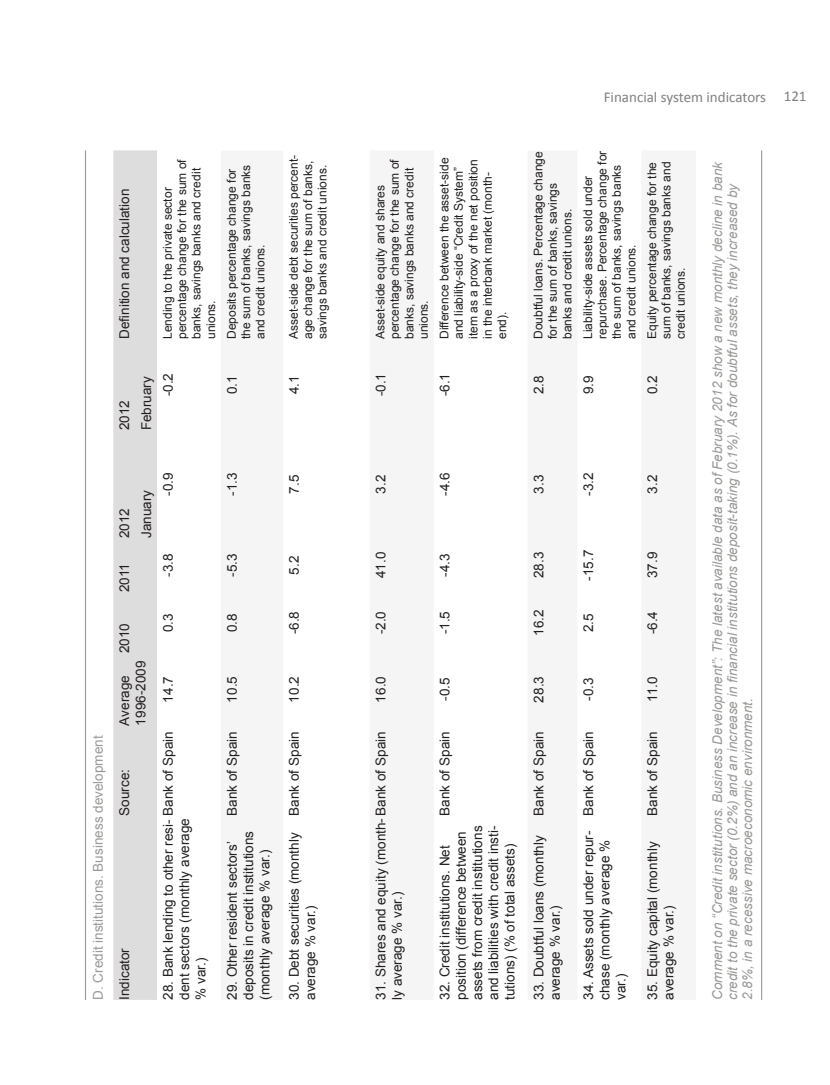
<style>
.page{position:relative;width:830px;height:1085px;background:#fff}
.page>*{position:absolute;margin:0;border:0;box-sizing:border-box;transform-origin:0 0}
.Titulo_Artículo{font:15px "Calibri";color:#7f807f}
.t1{font:13.5px/16.2px "Arial";color:#231f20}
.Exhibit_-_Source{font:italic 13.5px/15px "Arial";color:#9b9998}
.Exhibit{font:13.5px "Arial";color:#9b9998}
.t2{font:12px/14.4px "Arial";color:#231f20}
</style>
<div class="page">
<div style="left:113px;top:150px;width:44px;height:849px;background:#dedddd"></div>
<hr style="left:85px;top:150px;width:1px;height:849px;background:#9b9998">
<hr style="left:760px;top:150px;width:1px;height:849px;background:#9b9998">
<p class="t1" style="left:116px;top:339px;width:152px;rotate:-90deg">Definition and calculation</p>
<p class="t2" style="left:160px;top:339px;width:181px;rotate:-90deg">Lending to the private sector percentage change for the sum of banks, savings banks and credit unions.</p>
<p class="t2" style="left:224px;top:339px;width:176px;rotate:-90deg">Deposits percentage change for the sum of banks, savings banks and credit unions.</p>
<p class="t1" style="left:116px;top:430px;width:32px;rotate:-90deg">2012</p>
<p class="t1" style="left:138px;top:430px;width:56px;rotate:-90deg">February</p>
<p class="t1" style="left:160px;top:396px;width:25px;rotate:-90deg">-0.2</p>
<p class="t1" style="left:224px;top:394px;width:20px;rotate:-90deg">0.1</p>
<p class="t2" style="left:286px;top:339px;width:186px;rotate:-90deg">Asset-side debt securities percent&shy;age change for the sum of banks, savings banks and credit unions.</p>
<p class="t1" style="left:286px;top:394px;width:20px;rotate:-90deg">4.1</p>
<p class="Exhibit" style="left:89px;top:999px;width:266px;rotate:-90deg">D. Credit institutions. Business development</p>
<p class="t1" style="left:116px;top:538px;width:32px;rotate:-90deg">2012</p>
<p class="t1" style="left:116px;top:592px;width:31px;rotate:-90deg">2011</p>
<p class="t1" style="left:138px;top:538px;width:50px;rotate:-90deg">January</p>
<p class="t1" style="left:116px;top:653px;width:32px;rotate:-90deg">2010</p>
<p class="t1" style="left:116px;top:725px;width:66px;rotate:-90deg">Average<br>1996-2009</p>
<p class="t1" style="left:116px;top:815px;width:48px;rotate:-90deg">Source:</p>
<p class="t1" style="left:116px;top:999px;width:53px;rotate:-90deg">Indicator</p>
<p class="t1" style="left:160px;top:496px;width:25px;rotate:-90deg">-0.9</p>
<p class="t1" style="left:160px;top:576px;width:25px;rotate:-90deg">-3.8</p>
<p class="t1" style="left:160px;top:632px;width:20px;rotate:-90deg">0.3</p>
<p class="t1" style="left:160px;top:702px;width:28px;rotate:-90deg">14.7</p>
<p class="t1" style="left:160px;top:999px;width:270px;rotate:-90deg">28. Bank lending to other resi- Bank of Spain dent sectors (monthly average<br>% var.)</p>
<p class="t1" style="left:224px;top:496px;width:25px;rotate:-90deg">-1.3</p>
<p class="t1" style="left:286px;top:493px;width:20px;rotate:-90deg">7.5</p>
<p class="t1" style="left:224px;top:576px;width:25px;rotate:-90deg">-5.3</p>
<p class="t1" style="left:224px;top:632px;width:20px;rotate:-90deg">0.8</p>
<p class="t1" style="left:286px;top:574px;width:20px;rotate:-90deg">5.2</p>
<p class="t1" style="left:286px;top:634px;width:25px;rotate:-90deg">-6.8</p>
<p class="t1" style="left:224px;top:702px;width:28px;rotate:-90deg">10.5</p>
<p class="t1" style="left:224px;top:815px;width:86px;rotate:-90deg">Bank of Spain</p>
<p class="t1" style="left:224px;top:999px;width:170px;rotate:-90deg">29. Other resident sectors’ deposits in credit institutions (monthly average % var.)</p>
<p class="t1" style="left:286px;top:702px;width:28px;rotate:-90deg">10.2</p>
<p class="t1" style="left:286px;top:815px;width:86px;rotate:-90deg">Bank of Spain</p>
<p class="t1" style="left:286px;top:999px;width:169px;rotate:-90deg">30. Debt securities (monthly average % var.)</p>
<p class="Titulo_Artículo" style="left:603px;top:87px;width:164px">Financial system indicators</p>
<p class="Titulo_Artículo" style="left:783px;top:86px;width:24px">121</p>
<p class="t2" style="left:373px;top:339px;width:181px;rotate:-90deg">Asset-side equity and shares percentage change for the sum of banks, savings banks and credit unions.</p>
<p class="t2" style="left:437px;top:339px;width:183px;rotate:-90deg">Difference between the asset-side and liability-side “Credit System” item as a proxy of the net position in the interbank market (month&shy;end).</p>
<p class="t1" style="left:373px;top:396px;width:25px;rotate:-90deg">-0.1</p>
<p class="t1" style="left:436px;top:396px;width:25px;rotate:-90deg">-6.1</p>
<p class="t1" style="left:373px;top:493px;width:20px;rotate:-90deg">3.2</p>
<p class="t1" style="left:436px;top:496px;width:25px;rotate:-90deg">-4.6</p>
<p class="t1" style="left:373px;top:578px;width:28px;rotate:-90deg">41.0</p>
<p class="t1" style="left:436px;top:576px;width:25px;rotate:-90deg">-4.3</p>
<p class="t1" style="left:373px;top:634px;width:25px;rotate:-90deg">-2.0</p>
<p class="t1" style="left:436px;top:634px;width:25px;rotate:-90deg">-1.5</p>
<p class="t1" style="left:373px;top:702px;width:28px;rotate:-90deg">16.0</p>
<p class="t1" style="left:436px;top:701px;width:25px;rotate:-90deg">-0.5</p>
<p class="t1" style="left:373px;top:999px;width:270px;rotate:-90deg">31. Shares and equity (month- Bank of Spain ly average % var.)</p>
<p class="t1" style="left:436px;top:815px;width:86px;rotate:-90deg">Bank of Spain</p>
<p class="t1" style="left:436px;top:999px;width:176px;rotate:-90deg">32. Credit institutions. Net position (difference between assets from credit institutions and liabilities with credit insti&shy;tutions) (% of total assets)</p>
<p class="t2" style="left:531px;top:339px;width:189px;rotate:-90deg">Doubtful loans. Percentage change for the sum of banks, savings banks and credit unions.</p>
<p class="t1" style="left:530px;top:394px;width:20px;rotate:-90deg">2.8</p>
<p class="t1" style="left:530px;top:493px;width:20px;rotate:-90deg">3.3</p>
<p class="t1" style="left:530px;top:578px;width:28px;rotate:-90deg">28.3</p>
<p class="t1" style="left:530px;top:635px;width:28px;rotate:-90deg">16.2</p>
<p class="t1" style="left:530px;top:702px;width:28px;rotate:-90deg">28.3</p>
<p class="t1" style="left:530px;top:815px;width:86px;rotate:-90deg">Bank of Spain</p>
<p class="t1" style="left:530px;top:999px;width:166px;rotate:-90deg">33. Doubtful loans (monthly average % var.)</p>
<p class="t2" style="left:580px;top:339px;width:190px;rotate:-90deg">Liability-side assets sold under repurchase. Percentage change for the sum of banks, savings banks and credit unions.</p>
<p class="t1" style="left:580px;top:394px;width:20px;rotate:-90deg">9.9</p>
<p class="t1" style="left:580px;top:496px;width:25px;rotate:-90deg">-3.2</p>
<p class="t1" style="left:580px;top:580px;width:32px;rotate:-90deg">-15.7</p>
<p class="t1" style="left:580px;top:632px;width:20px;rotate:-90deg">2.5</p>
<p class="t1" style="left:580px;top:701px;width:25px;rotate:-90deg">-0.3</p>
<p class="t1" style="left:580px;top:815px;width:86px;rotate:-90deg">Bank of Spain</p>
<p class="t1" style="left:580px;top:999px;width:170px;rotate:-90deg">34. Assets sold under repur&shy;chase (monthly average % var.)</p>
<p class="t2" style="left:644px;top:339px;width:179px;text-align:justify;rotate:-90deg">Equity percentage change for the sum of banks, savings banks and credit unions.</p>
<p class="Exhibit_-_Source" style="left:709px;top:999px;width:840px;rotate:-90deg">Comment on “Credit institutions. Business Development”: The latest available data as of February 2012 show a new monthly decline in bank credit to the private sector (0.2%) and an increase in financial institutions deposit-taking (0.1%). As for doubtful assets, they increased by<br>2.8%, in a recessive macroeconomic environment.</p>
<p class="t1" style="left:644px;top:394px;width:20px;rotate:-90deg">0.2</p>
<p class="t1" style="left:644px;top:493px;width:20px;rotate:-90deg">3.2</p>
<p class="t1" style="left:644px;top:578px;width:28px;rotate:-90deg">37.9</p>
<p class="t1" style="left:644px;top:634px;width:25px;rotate:-90deg">-6.4</p>
<p class="t1" style="left:644px;top:702px;width:27px;rotate:-90deg">11.0</p>
<p class="t1" style="left:644px;top:815px;width:86px;rotate:-90deg">Bank of Spain</p>
<p class="t1" style="left:644px;top:999px;width:160px;rotate:-90deg">35. Equity capital (monthly average % var.)</p>
</div>
